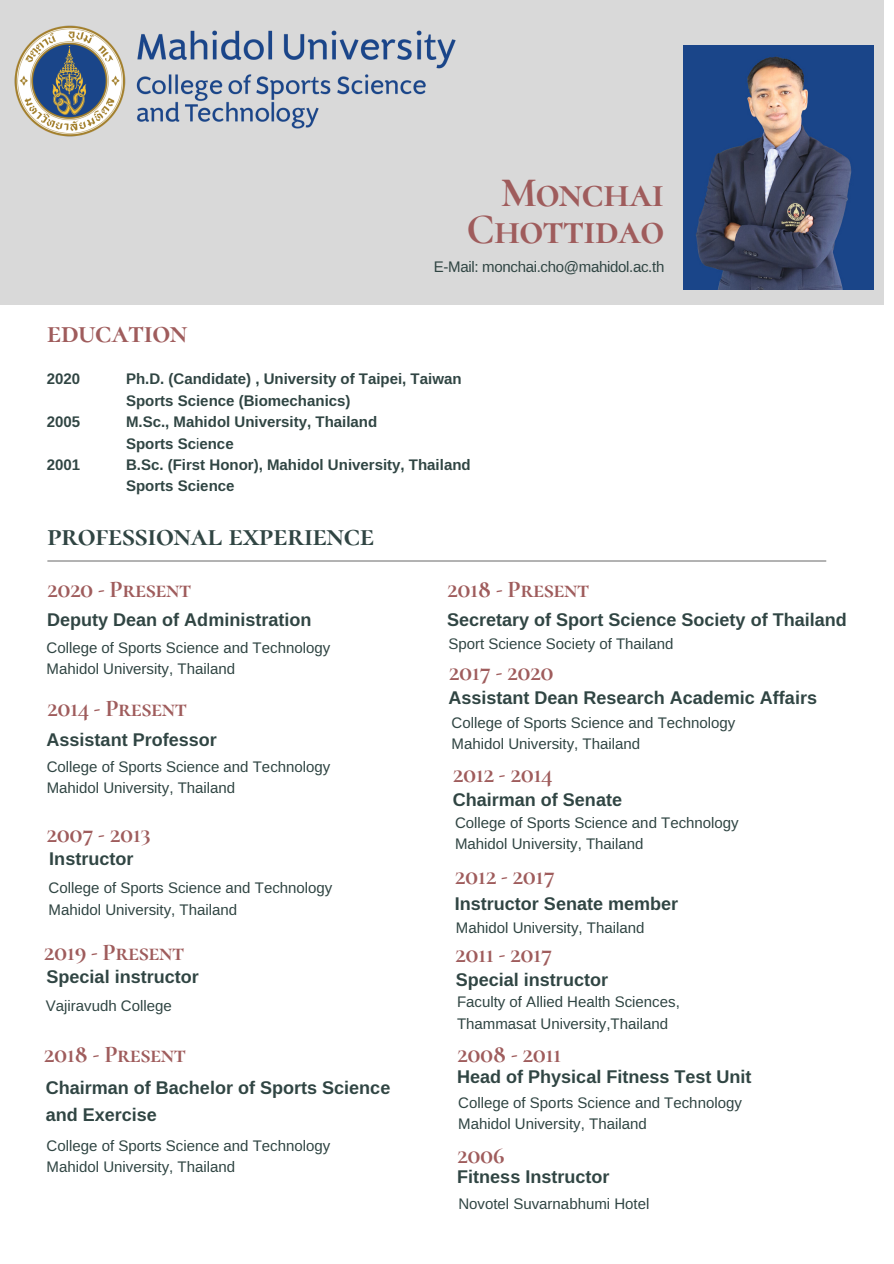
<style>
.page{position:relative;width:894px;height:1264px;background:#fff}
.page>*{position:absolute;margin:0;border:0;box-sizing:border-box;transform-origin:0 0}
.t1{font:700 42px/37.2px "Cormorant SC";letter-spacing:-.02em;color:#9f5c5c;text-align:right}
.t2{font:700 31.5px "Cormorant SC";letter-spacing:-.02em;color:#304543}
.t3{font:700 31.5px "Cormorant SC";letter-spacing:-.02em;color:#9f5c5c}
.t4{font:700 24px "Cormorant SC";letter-spacing:-.02em;color:#9f5c5c}
.t5{font:700 18px/27px "Libra Sans";color:#304543}
.t6{font:15px/21.5px "Libra Sans";color:#304543}
.t7{font:700 15px/21.5px "Libra Sans";color:#304543}
.t8{font:15px "Libra Sans";letter-spacing:-.02em;color:#304543}
.s1{font-weight:400}
</style>
<div class="page">
<div style="left:0;top:0;width:883px;height:304px;background:#d9d9d9"></div>
<hr style="left:47px;top:560px;width:779px;height:2px;background:#b3b3b3">
<img style="left:14px;top:25px;width:442px;height:112px">
<img style="left:683px;top:45px;width:190px;height:245px">
<h1 class="t1" style="left:466px;top:174px;width:199px">Monchai<br>Chottidao</h1>
<p class="t8" style="left:433px;top:258px;width:232px">E-Mail: monchai.cho@mahidol.ac.th</p>
<h2 class="t3" style="left:47px;top:312px;width:142px">education</h2>
<p class="t7" style="left:47px;top:368px;width:35px">2020</p>
<p class="t7" style="left:126px;top:368px;width:337px">Ph.D. (Candidate) , University of Taipei, Taiwan<br>Sports Science (Biomechanics)</p>
<p class="t7" style="left:47px;top:411px;width:35px">2005</p>
<p class="t7" style="left:126px;top:411px;width:253px">M.Sc., Mahidol University, Thailand<br>Sports Sc<span class="s1">i</span>ence</p>
<p class="t7" style="left:47px;top:454px;width:35px">2001</p>
<p class="t7" style="left:126px;top:454px;width:346px">B.Sc. (First Honor), Mahidol University, Thailand<br>Sports Science</p>
<h2 class="t2" style="left:47px;top:516px;width:329px">professional experience</h2>
<h3 class="t4" style="left:47px;top:575px;width:145px">2020 - Present</h3>
<p class="t5" style="left:47px;top:606px;width:266px">Deputy Dean of Administration</p>
<p class="t6" style="left:47px;top:636px;width:285px">College of Sports Science and Technology<br>Mahidol University, Thailand</p>
<h3 class="t4" style="left:47px;top:694px;width:141px">2014 - Present</h3>
<p class="t5" style="left:47px;top:725px;width:172px">Assistant Professor</p>
<p class="t6" style="left:47px;top:755px;width:285px">College of Sports Science and Technology<br>Mahidol University, Thailand</p>
<h3 class="t4" style="left:47px;top:819px;width:106px">2007 - 2013</h3>
<p class="t5" style="left:49px;top:845px;width:86px">Instructor</p>
<p class="t6" style="left:49px;top:877px;width:285px">College of Sports Science and Technology<br>Mahidol University, Thailand</p>
<h3 class="t4" style="left:44px;top:937px;width:142px">2019 - Present</h3>
<p class="t5" style="left:47px;top:963px;width:154px">Special instructor</p>
<p class="t6" style="left:46px;top:995px;width:127px">Vajiravudh College</p>
<h3 class="t4" style="left:44px;top:1039px;width:144px">2018 - Present</h3>
<p class="t5" style="left:46px;top:1074px;width:346px">Chairman of Bachelor of Sports Science and Exercise</p>
<p class="t6" style="left:47px;top:1135px;width:285px">College of Sports Science and Technology<br>Mahidol University, Thailand</p>
<h3 class="t4" style="left:447px;top:575px;width:144px">2018 - Present</h3>
<p class="t5" style="left:447px;top:606px;width:401px">Secretary of Sport Science Society of Thailand</p>
<p class="t6" style="left:448px;top:633px;width:227px">Sport Science Society of Thailand</p>
<h3 class="t4" style="left:449px;top:658px;width:106px">2017 - 2020</h3>
<p class="t5" style="left:448px;top:684px;width:370px">Assistant Dean Research Academic Affairs</p>
<p class="t6" style="left:451px;top:711px;width:285px">College of Sports Science and Technology<br>Mahidol University, Thailand</p>
<h3 class="t4" style="left:452px;top:759px;width:101px">2012 - 2014</h3>
<p class="t5" style="left:452px;top:786px;width:171px">Chairman of Senate</p>
<p class="t6" style="left:455px;top:812px;width:285px">College of Sports Science and Technology<br>Mahidol University, Thailand</p>
<h3 class="t4" style="left:455px;top:862px;width:101px">2012 - 2017</h3>
<p class="t5" style="left:454px;top:889px;width:225px">Instructor Senate member</p>
<p class="t6" style="left:456px;top:917px;width:190px">Mahidol University, Thailand</p>
<h3 class="t4" style="left:455px;top:939px;width:99px">2011 - 2017</h3>
<p class="t5" style="left:455px;top:965px;width:154px">Special instructor</p>
<p class="t6" style="left:457px;top:991px;width:224px">Faculty of Allied Health Sciences,<br>Thammasat University,Thailand</p>
<h3 class="t4" style="left:457px;top:1039px;width:106px">2008 - 2011</h3>
<p class="t6" style="left:458px;top:1092px;width:285px">College of Sports Science and Technology<br>Mahidol University, Thailand</p>
<p class="t5" style="left:457px;top:1062px;width:296px">Head of Physical Fitness Test Unit</p>
<h3 class="t4" style="left:457px;top:1140px;width:49px">2006</h3>
<p class="t6" style="left:458px;top:1192px;width:192px">Novotel Suvarnabhumi Hotel</p>
<p class="t5" style="left:457px;top:1163px;width:154px">Fitness Instructor</p>
</div>
